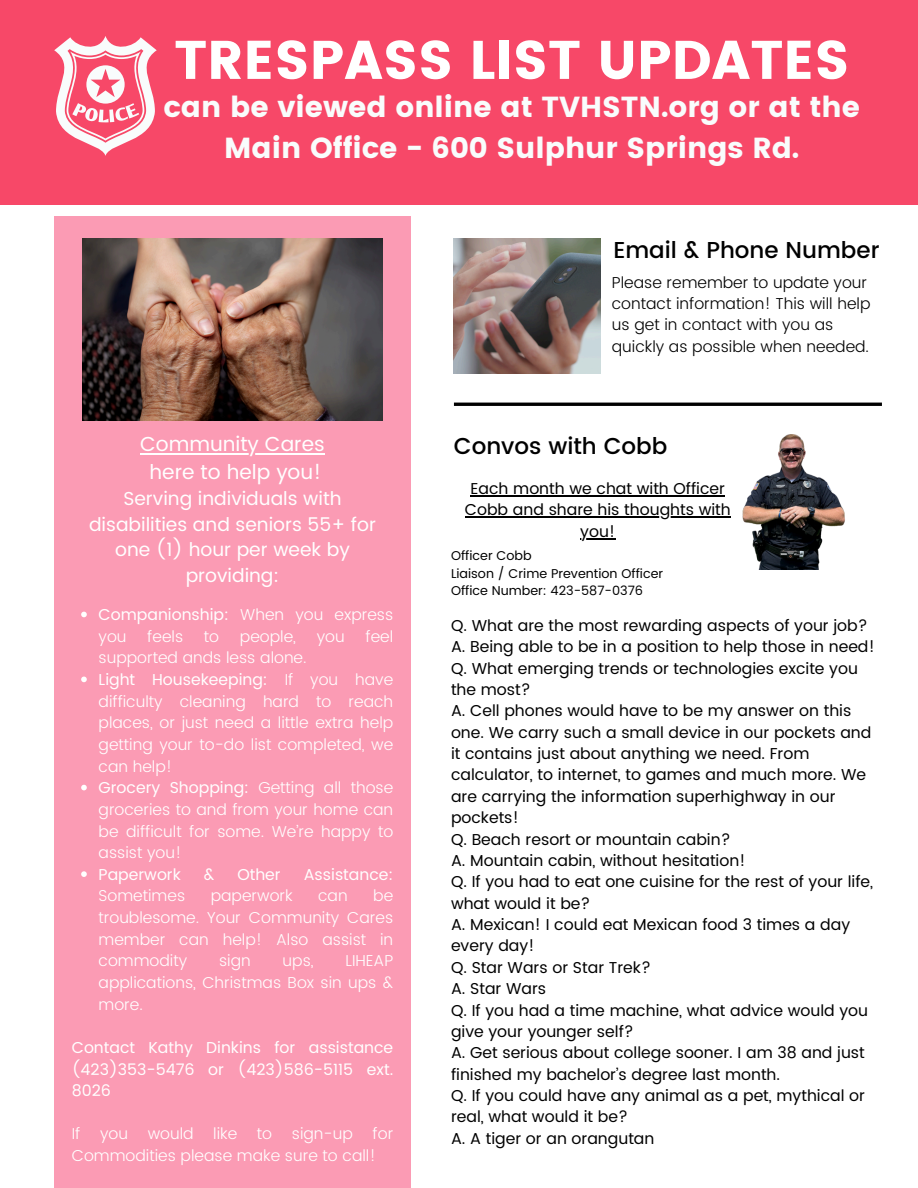
<style>
.page{position:relative;width:918px;height:1188px;background:#fff}
.page>*{position:absolute;margin:0;border:0;box-sizing:border-box;transform-origin:0 0}
.t1{font:54.3px "Poppins";color:#fff}
.t2{font:28.95px/40.5px "Poppins";color:#f9fcfc;text-align:center}
.t3{font:500 22.95px "Poppins";color:#000}
.t4{font:20.25px/28.2px "Poppins";color:#fff;text-align:center}
.t5{font:18.75px/25.3px "Poppins";color:#fff;text-align:center}
.t6{font:15.75px/21.3px "Poppins";color:#000}
.t7{font:300 15.75px/21.6px "Poppins";color:#fff;text-align:justify}
.t8{font:300 15.75px/21.3px "Poppins";color:#000}
.t9{font:15.75px/21.6px "Poppins";color:#fff;text-align:justify}
.t10{font:12.75px "Poppins";color:#000}
.s1{font-weight:400}
</style>
<div class="page">
<div style="left:54px;top:216px;width:357px;height:972px;background:#fb9bb4"></div>
<img style="left:82px;top:239px;width:301px;height:182px">
<img style="left:719px;top:434px;width:126px;height:135px">
<img style="left:454px;top:239px;width:146px;height:135px">
<div style="left:0;top:0;width:918px;height:205px;background:#f74868"></div>
<hr style="left:454px;top:403px;width:428px;height:3px;background:#000">
<hr style="left:140px;top:453px;width:185px;height:2px;background:#fff">
<svg style="left:81px;top:612px;width:6px;height:5px"></svg>
<svg style="left:81px;top:677px;width:6px;height:5px"></svg>
<svg style="left:81px;top:785px;width:6px;height:5px"></svg>
<svg style="left:81px;top:871px;width:6px;height:6px"></svg>
<svg style="left:54px;top:36px;width:103px;height:120px"></svg>
<hr style="left:471px;top:495px;width:254px;height:1px;background:#000">
<hr style="left:465px;top:517px;width:266px;height:1px;background:#000">
<hr style="left:580px;top:538px;width:35px;height:1px;background:#000">
<p class="t1" style="left:174px;top:28px;width:677px">TRESPASS LIST UPDATES</p>
<h1 class="t2" style="left:164px;top:87px;width:698px">can be viewed online at TVHSTN.org or at the<br>Main Office - 600 Sulphur Springs Rd.</h1>
<h3 class="t3" style="left:613px;top:237px;width:268px">Email &amp; Phone Number</h3>
<p class="t4" style="left:140px;top:430px;width:186px">Community Cares here to help you!</p>
<p class="t5" style="left:89px;top:486px;width:288px">Serving individuals with disabilities and seniors 55+ for one (1) hour per week by providing:</p>
<h2 class="t7" style="left:99px;top:604px;width:296px"><span class="s1">Companionship:</span> When you express you</h2>
<h2 class="t7" style="left:147px;top:626px;width:37px">feels</h2>
<h2 class="t7" style="left:204px;top:626px;width:17px">to</h2>
<h2 class="t7" style="left:240px;top:626px;width:58px">people,</h2>
<h2 class="t7" style="left:317px;top:626px;width:29px">you</h2>
<h2 class="t7" style="left:366px;top:626px;width:29px">feel</h2>
<h2 class="t7" style="left:99px;top:647px;width:210px">supported ands less alone.</h2>
<p class="t7" style="left:99px;top:669px;width:296px"><span class="s1">Light Housekeeping:</span> If you have difficulty cleaning hard to reach places, or just need a little extra help getting your to-do list completed, we can help!</p>
<p class="t7" style="left:99px;top:777px;width:296px"><span class="s1">Grocery Shopping:</span> Getting all those groceries to and from your home can be difficult for some. We’re happy to assist you!</p>
<h4 class="t9" style="left:99px;top:864px;width:84px">Paperwork</h4>
<h4 class="t9" style="left:204px;top:864px;width:12px">&amp;</h4>
<h4 class="t9" style="left:237px;top:864px;width:45px">Other</h4>
<h4 class="t9" style="left:304px;top:864px;width:91px">Assistance:</h4>
<h4 class="t7" style="left:99px;top:885px;width:88px">Sometimes</h4>
<h4 class="t7" style="left:211px;top:885px;width:83px">paperwork</h4>
<h4 class="t7" style="left:318px;top:885px;width:31px">can</h4>
<h4 class="t7" style="left:99px;top:885px;width:296px;text-indent:275px">be troublesome. Your Community Cares member can help! Also assist in commodity</h4>
<h4 class="t7" style="left:219px;top:950px;width:33px">sign</h4>
<h4 class="t7" style="left:283px;top:950px;width:32px">ups,</h4>
<h4 class="t7" style="left:99px;top:950px;width:296px;text-indent:247px">LIHEAP applications, Christmas Box sin ups &amp; more.</h4>
<p class="t9" style="left:72px;top:1037px;width:323px">Contact Kathy Dinkins for assistance (423)353-5476 or (423)586-5115 ext.<br>8026</p>
<p class="t7" style="left:72px;top:1123px;width:323px">If you would like to sign-up for<br>Commodities please make sure to call!</p>
<h5 class="t8" style="left:612px;top:272px;width:260px">Please remember to update your contact information! This will help us get in contact with you as quickly as possible when needed.</h5>
<p class="t3" style="left:454px;top:432px;width:215px">Convos with Cobb</p>
<h3 class="t6" style="left:471px;top:478px;width:256px">Each month we chat with Officer</h3>
<h5 class="t6" style="left:465px;top:499px;width:267px">Cobb and share his thoughts with</h5>
<p class="t6" style="left:580px;top:521px;width:37px">you!</p>
<p class="t10" style="left:451px;top:549px;width:82px">Officer Cobb</p>
<p class="t10" style="left:451px;top:566px;width:214px">Liaison / Crime Prevention Officer</p>
<h5 class="t10" style="left:451px;top:583px;width:194px">Office Number: 423-587-0376</h5>
<p class="t6" style="left:451px;top:615px;width:426px">Q. What are the most rewarding aspects of your job?<br>A. Being able to be in a position to help those in need!<br>Q. What emerging trends or technologies excite you the most?<br>A. Cell phones would have to be my answer on this one. We carry such a small device in our pockets and it contains just about anything we need. From calculator, to internet, to games and much more. We are carrying the information superhighway in our pockets!<br>Q. Beach resort or mountain cabin?<br>A. Mountain cabin, without hesitation!<br>Q. If you had to eat one cuisine for the rest of your life, what would it be?<br>A. Mexican! I could eat Mexican food 3 times a day every day!<br>Q. Star Wars or Star Trek?<br>A. Star Wars<br>Q. If you had a time machine, what advice would you give your younger self?<br>A. Get serious about college sooner. I am 38 and just finished my bachelor’s degree last month.<br>Q. If you could have any animal as a pet, mythical or real, what would it be?<br>A. A tiger or an orangutan</p>
</div>
